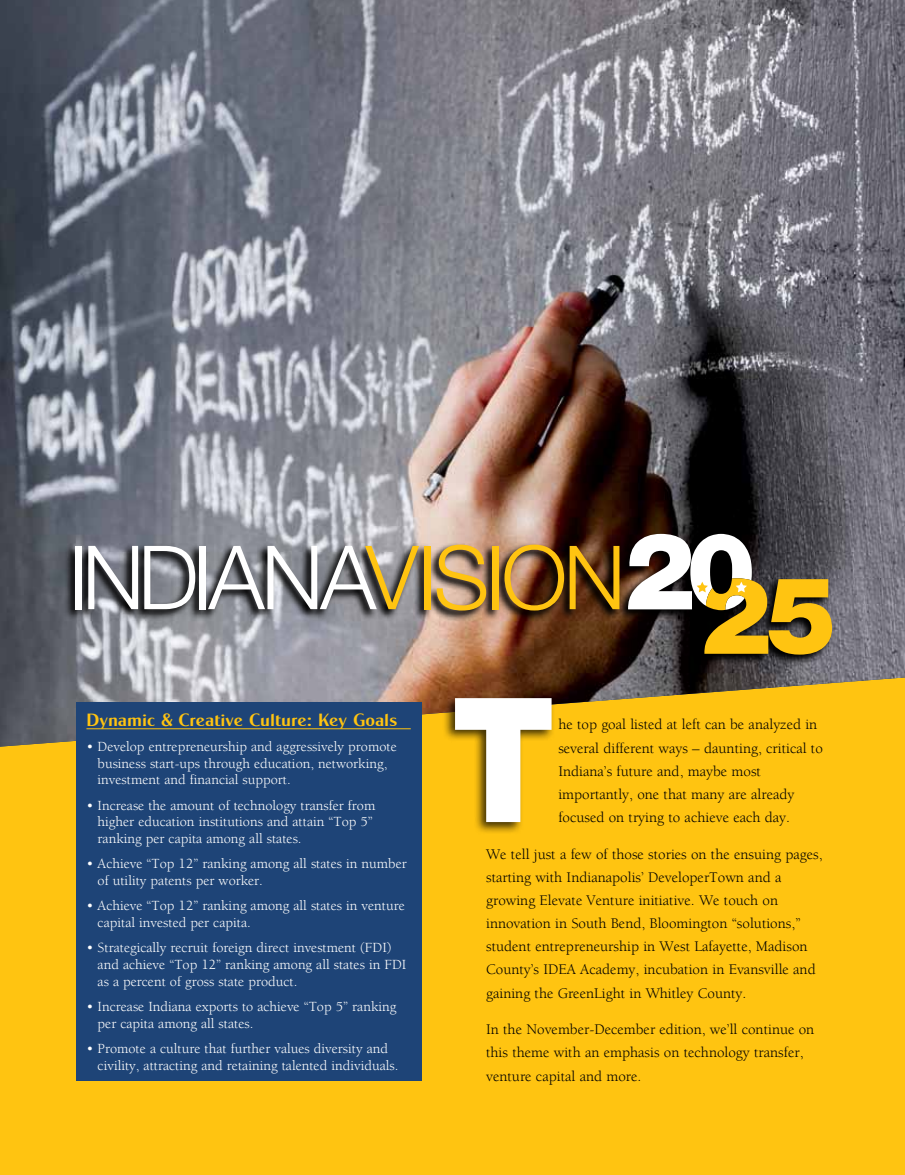
<style>
.page{position:relative;width:905px;height:1175px;background:#fff}
.page>*{position:absolute;margin:0;border:0;box-sizing:border-box;transform-origin:0 0}
.t1{font:18px "Cg Globe Gothic Bd";color:#ffc411}
.t2{font:15px/23.1px "Berkeley";color:#000}
.t3{font:14.25px/16.6px "Berkeley";color:#fff}
</style>
<div class="page">
<div style="left:0;top:0;width:904px;height:1174px;background:#ffc411"></div>
<img style="left:0;top:0;width:904px;height:746px">
<img style="left:64px;top:531px;width:770px;height:135px">
<div style="left:76px;top:546px;width:6px;height:63px;background:#fff"></div>
<svg style="left:88px;top:546px;width:50px;height:63px"></svg>
<svg style="left:144px;top:546px;width:51px;height:63px"></svg>
<div style="left:199px;top:546px;width:6px;height:63px;background:#fff"></div>
<svg style="left:208px;top:546px;width:211px;height:63px"></svg>
<div style="left:424px;top:546px;width:6px;height:63px;background:#ffc411"></div>
<svg style="left:436px;top:544px;width:50px;height:66px"></svg>
<div style="left:492px;top:546px;width:6px;height:63px;background:#ffc411"></div>
<img style="left:504px;top:544px;width:115px;height:66px">
<svg style="left:628px;top:534px;width:204px;height:120px"></svg>
<div style="left:76px;top:702px;width:345px;height:378px;background:#1e4477"></div>
<hr style="left:86px;top:728px;width:325px;height:1px;background:#ffc411">
<div style="left:442px;top:694px;width:113px;height:141px;background:#000;opacity:.75"></div>
<svg style="left:455px;top:698px;width:96px;height:124px"></svg>
<p class="t1" style="left:86px;top:708px;width:312px">Dynamic &amp; Creative Culture: Key Goals</p>
<p class="t3" style="left:98px;top:738px;width:301px;text-indent:-11px">• Develop entrepreneurship and aggressively promote business start-ups through education, networking, investment and financial support.</p>
<p class="t3" style="left:98px;top:797px;width:279px;text-indent:-11px">• Increase the amount of technology transfer from higher education institutions and attain “Top 5” ranking per capita among all states.</p>
<p class="t3" style="left:98px;top:856px;width:310px;text-indent:-11px">• Achieve “Top 12” ranking among all states in number of utility patents per worker.</p>
<p class="t3" style="left:98px;top:897px;width:309px;text-indent:-11px">• Achieve “Top 12” ranking among all states in venture capital invested per capita.</p>
<p class="t3" style="left:98px;top:939px;width:310px;text-indent:-11px">• Strategically recruit foreign direct investment (FDI) and achieve “Top 12” ranking among all states in FDI as a percent of gross state product.</p>
<p class="t3" style="left:98px;top:998px;width:300px;text-indent:-11px">• Increase Indiana exports to achieve “Top 5” ranking per capita among all states.</p>
<p class="t3" style="left:98px;top:1040px;width:302px;text-indent:-11px">• Promote a culture that further values diversity and civility, attracting and retaining talented individuals.</p>
<p class="t2" style="left:558px;top:713px;width:266px">he top goal listed at left can be analyzed in several different ways – daunting, critical to Indiana’s future and, maybe most importantly, one that many are already focused on trying to achieve each day.</p>
<p class="t2" style="left:486px;top:842px;width:338px">We tell just a few of those stories on the ensuing pages, starting with Indianapolis’ DeveloperTown and a growing Elevate Venture initiative. We touch on innovation in South Bend, Bloomington “solutions,” student entrepreneurship in West Lafayette, Madison County’s IDEA Academy, incubation in Evansville and gaining the GreenLight in Whitley County.</p>
<p class="t2" style="left:486px;top:1018px;width:330px">In the November-December edition, we’ll continue on this theme with an emphasis on technology transfer, venture capital and more.</p>
</div>
